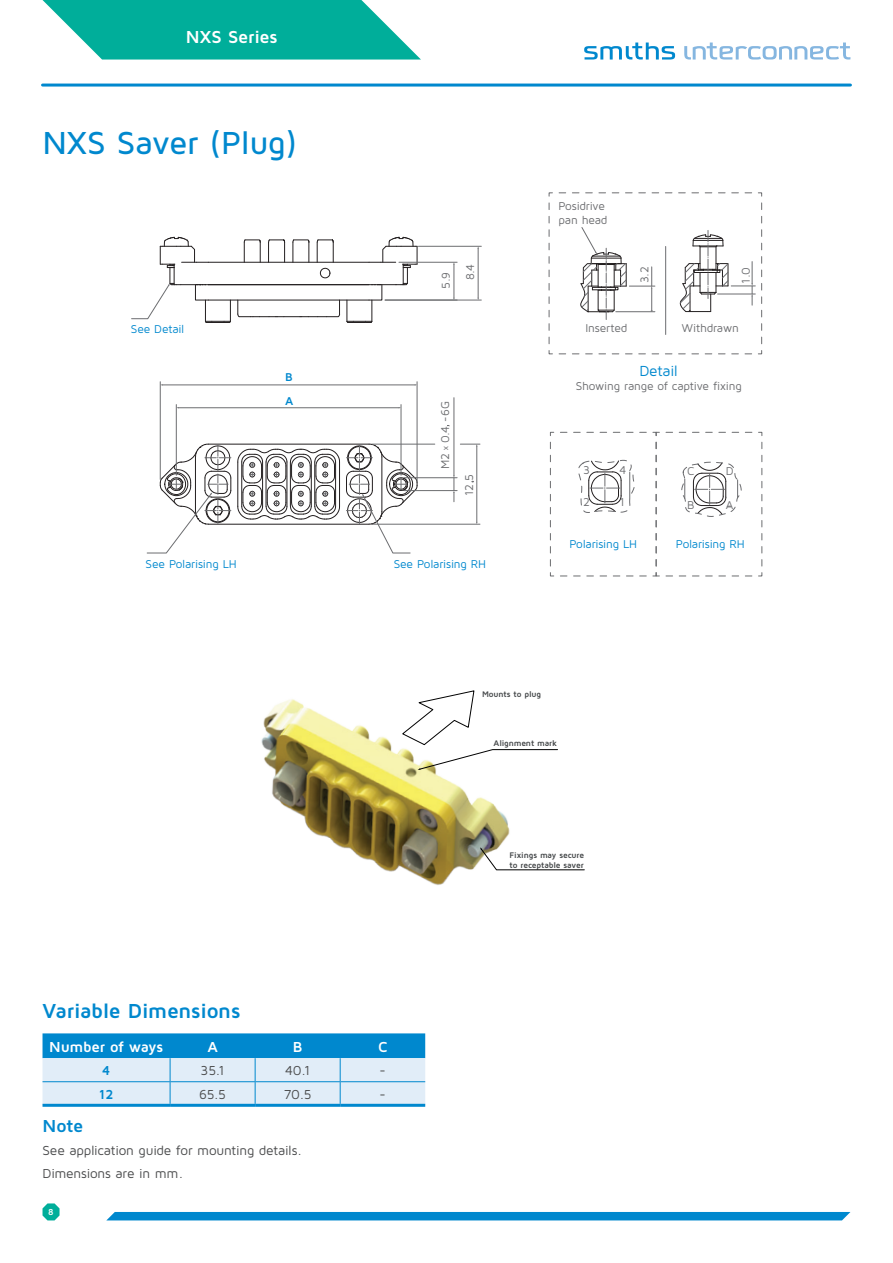
<style>
.page{position:relative;width:893px;height:1263px;background:#fff}
.page>*{position:absolute;margin:0;border:0;box-sizing:border-box;transform-origin:0 0}
.Heading_1{font:500 33px "Maven Pro";letter-spacing:-.015em;color:#0088ce}
.t1{font:700 21px "Maven Pro";letter-spacing:-.015em;color:#0088ce}
.t2{font:700 18px "Maven Pro";letter-spacing:-.01em;color:#fff}
.Heading_5{font:700 18px "Maven Pro";color:#0088ce}
.t3{font:15.15px "Maven Pro";letter-spacing:-.015em;color:#0088ce}
.Table_Header{font:700 15px "Maven Pro";letter-spacing:-.02em;color:#fff}
.Text{font:13.5px "Maven Pro";letter-spacing:-.015em;color:#4b4c4d}
.Table_Text_centered{font:13.5px "Maven Pro";color:#4b4c4d}
.Table_Text_centered-2{font:700 13.5px "Maven Pro";color:#0088ce}
.t4{font:11.7px/24.5px "Maven Pro";letter-spacing:-.015em;color:#6c6d70}
.t5{font:11.7px "Maven Pro";letter-spacing:-.015em;color:#0088ce}
.t6{font:700 11.7px/23.7px "Maven Pro";color:#0088ce}
.t7{font:700 9px "Maven Pro";color:#fff}
.t8{font:700 8.4px/10.1px "Maven Pro";letter-spacing:-.015em;color:#444749}
</style>
<div class="page">
<hr style="left:43px;top:84px;width:807px;height:3px;background:#0088ce">
<div style="left:107px;top:1212px;width:743px;height:8px;background:#0088ce"></div>
<svg style="left:584px;top:43px;width:91px;height:17px"></svg>
<svg style="left:684px;top:43px;width:166px;height:17px"></svg>
<svg style="left:42px;top:0;width:379px;height:60px;background:#2bbbab"></svg>
<svg style="left:317px;top:239px;width:17px;height:23px"></svg>
<hr style="left:208px;top:300px;width:161px;height:1px;background:#231f20">
<svg style="left:237px;top:300px;width:103px;height:17px"></svg>
<hr style="left:208px;top:284px;width:161px;height:1px;background:#231f20">
<hr style="left:208px;top:262px;width:161px;height:1px;background:#231f20">
<svg style="left:320px;top:268px;width:10px;height:10px"></svg>
<svg style="left:244px;top:239px;width:17px;height:23px"></svg>
<svg style="left:268px;top:239px;width:17px;height:23px"></svg>
<svg style="left:292px;top:239px;width:18px;height:23px"></svg>
<svg style="left:346px;top:237px;width:72px;height:86px"></svg>
<hr style="left:208px;top:524px;width:161px;height:1px;background:#231f20">
<hr style="left:208px;top:444px;width:161px;height:1px;background:#231f20">
<hr style="left:478px;top:248px;width:1px;height:50px;background:#6c6d70">
<hr style="left:418px;top:246px;width:63px;height:1px;background:#6c6d70">
<hr style="left:385px;top:300px;width:96px;height:1px;background:#6c6d70">
<hr style="left:454px;top:264px;width:1px;height:34px;background:#6c6d70">
<hr style="left:399px;top:262px;width:58px;height:1px;background:#6c6d70">
<svg style="left:131px;top:237px;width:100px;height:86px"></svg>
<hr style="left:178px;top:407px;width:221px;height:1px;background:#6c6d70">
<hr style="left:401px;top:405px;width:1px;height:70px;background:#6c6d70">
<hr style="left:176px;top:405px;width:1px;height:70px;background:#6c6d70">
<hr style="left:162px;top:385px;width:253px;height:1px;background:#6c6d70">
<hr style="left:417px;top:382px;width:1px;height:100px;background:#6c6d70">
<hr style="left:160px;top:382px;width:1px;height:97px;background:#6c6d70">
<hr style="left:454px;top:398px;width:1px;height:78px;background:#6c6d70">
<hr style="left:477px;top:446px;width:1px;height:76px;background:#6c6d70">
<hr style="left:372px;top:444px;width:63px;height:1px;background:#6c6d70">
<svg style="left:460px;top:444px;width:20px;height:2px"></svg>
<hr style="left:372px;top:524px;width:108px;height:1px;background:#6c6d70">
<svg style="left:453px;top:475px;width:2px;height:27px"></svg>
<hr style="left:404px;top:477px;width:53px;height:1px;background:#6c6d70">
<hr style="left:404px;top:490px;width:53px;height:1px;background:#6c6d70">
<svg style="left:147px;top:444px;width:193px;height:109px"></svg>
<svg style="left:346px;top:444px;width:72px;height:109px"></svg>
<svg style="left:550px;top:432px;width:213px;height:145px"></svg>
<svg style="left:549px;top:192px;width:213px;height:163px"></svg>
<img style="left:261px;top:690px;width:324px;height:195px">
<svg style="left:480px;top:847px;width:105px;height:23px"></svg>
<svg style="left:402px;top:691px;width:156px;height:79px"></svg>
<svg style="left:43px;top:1203px;width:17px;height:17px"></svg>
<svg style="left:43px;top:1033px;width:382px;height:71px;background:#8ec7e8"></svg>
<hr style="left:43px;top:1104px;width:127px;height:3px;background:#0088ce">
<hr style="left:170px;top:1104px;width:85px;height:3px;background:#0088ce">
<hr style="left:255px;top:1104px;width:85px;height:3px;background:#0088ce">
<hr style="left:340px;top:1104px;width:85px;height:3px;background:#0088ce">
<h3 class="t2" style="left:186px;top:25px;width:93px">NXS Series</h3>
<p class="Heading_1" style="left:43px;top:122px;width:256px">NXS Saver (Plug)</p>
<p class="t5" style="left:131px;top:322px;width:55px">See Detail</p>
<p class="t6" style="left:285px;top:365px;width:10px">B<br>A</p>
<p class="t4" style="left:433px;top:280px;width:18px;text-indent:-8px;rotate:-90deg">5.9<br>8.4</p>
<p class="t4" style="left:433px;top:469px;width:70px;rotate:-90deg">M2 × 0.4 -6G</p>
<p class="t4" style="left:456px;top:496px;width:24px;rotate:-90deg">12.5</p>
<p class="t5" style="left:146px;top:556px;width:93px">See Polarising LH</p>
<p class="t5" style="left:394px;top:556px;width:94px">See Polarising RH</p>
<p class="t4" style="left:558px;top:199px;width:51px;line-height:14.1px">Posidrive pan head</p>
<p class="t4" style="left:632px;top:283px;width:18px;rotate:-90deg">3.2</p>
<p class="t4" style="left:733px;top:284px;width:18px;rotate:-90deg">1.0</p>
<p class="t4" style="left:585px;top:315px;width:43px">Inserted</p>
<p class="t4" style="left:682px;top:315px;width:59px">Withdrawn</p>
<p class="t3" style="left:639px;top:362px;width:40px">Detail</p>
<p class="t4" style="left:576px;top:374px;width:167px">Showing range of captive fixing</p>
<p class="t4" style="left:583px;top:457px;width:8px">3</p>
<p class="t4" style="left:619px;top:457px;width:8px">4</p>
<p class="t4" style="left:583px;top:490px;width:8px">2</p>
<p class="t4" style="left:619px;top:490px;width:7px">1</p>
<p class="t4" style="left:687px;top:458px;width:9px">C</p>
<p class="t4" style="left:726px;top:458px;width:9px">D</p>
<p class="t4" style="left:687px;top:492px;width:9px">B</p>
<p class="t4" style="left:726px;top:492px;width:9px">A</p>
<p class="t5" style="left:569px;top:536px;width:69px">Polarising LH</p>
<p class="t5" style="left:676px;top:536px;width:70px">Polarising RH</p>
<p class="t8" style="left:482px;top:689px;width:61px">Mounts to plug</p>
<p class="t8" style="left:493px;top:737px;width:65px">Alignment mark</p>
<p class="t1" style="left:43px;top:998px;width:200px">Variable Dimensions</p>
<p class="Table_Header" style="left:49px;top:1037px;width:115px">Number of ways</p>
<p class="Table_Header" style="left:207px;top:1037px;width:12px">A</p>
<p class="Table_Header" style="left:293px;top:1037px;width:11px">B</p>
<p class="Table_Header" style="left:378px;top:1037px;width:11px">C</p>
<p class="Table_Text_centered-2" style="left:102px;top:1062px;width:10px">4</p>
<p class="Table_Text_centered" style="left:200px;top:1062px;width:26px">35.1</p>
<p class="Table_Text_centered" style="left:285px;top:1062px;width:27px">40.1</p>
<p class="Table_Text_centered" style="left:380px;top:1062px;width:8px">-</p>
<p class="Table_Text_centered-2" style="left:99px;top:1086px;width:16px">12</p>
<p class="Table_Text_centered" style="left:199px;top:1086px;width:29px">65.5</p>
<p class="Table_Text_centered" style="left:284px;top:1086px;width:29px">70.5</p>
<p class="Table_Text_centered" style="left:380px;top:1086px;width:8px">-</p>
<p class="Heading_5" style="left:43px;top:1115px;width:42px">Note</p>
<p class="Text" style="left:43px;top:1142px;width:261px">See application guide for mounting details.</p>
<p class="Text" style="left:43px;top:1165px;width:142px">Dimensions are in mm.</p>
<p class="t7" style="left:48px;top:1206px;width:7px">8</p>
<p class="t8" style="left:510px;top:850px;width:76px">Fixings may secure to receptable saver</p>
</div>
